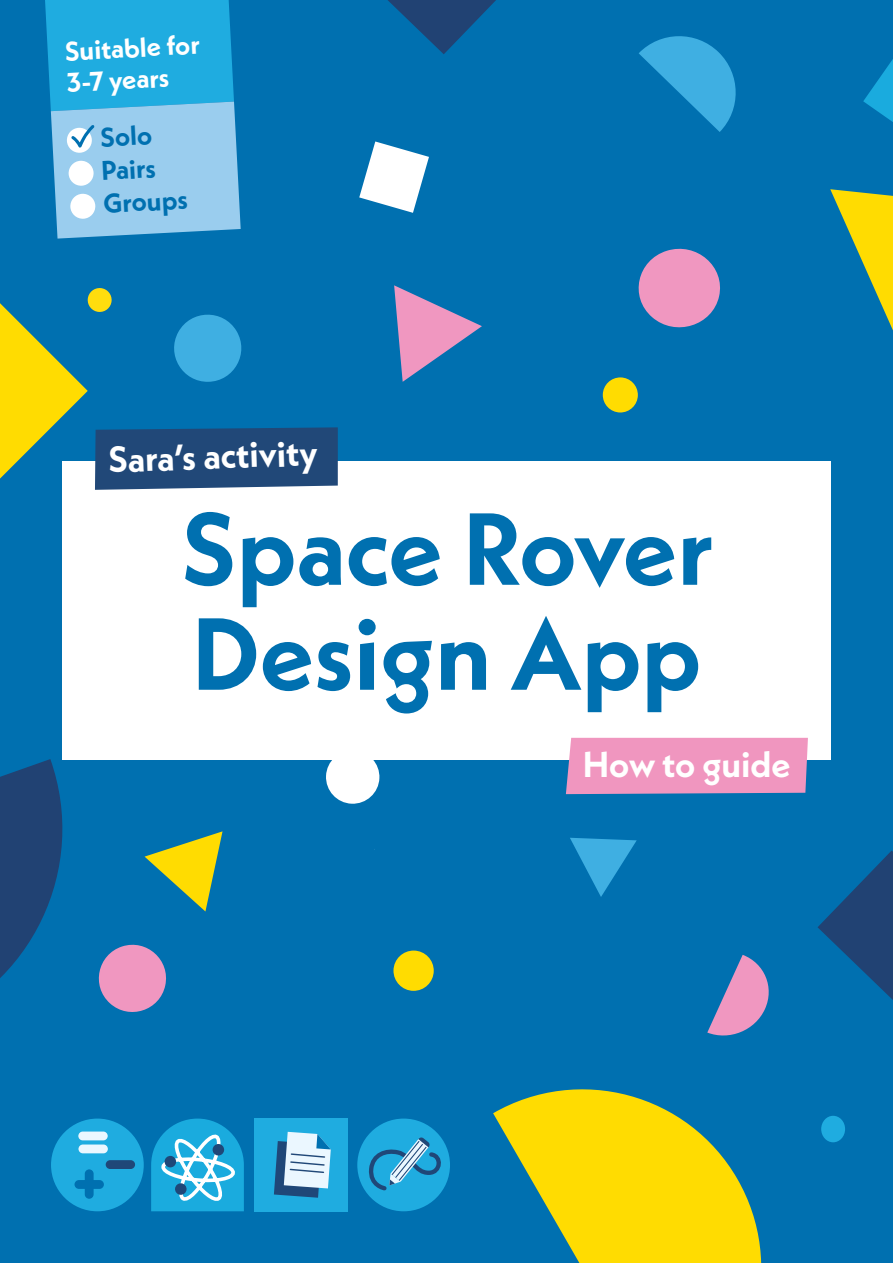
<style>
.page{position:relative;width:893px;height:1263px;background:#0070b0}
.page>*{position:absolute;margin:0;border:0;box-sizing:border-box;transform-origin:0 0}
.t1{font:700 102px/105px "Neue Kabel";color:#0070b0}
.t2{font:700 36px "Neue Kabel";color:#fff}
.t3{font:700 27px/31.5px "Neue Kabel";color:#fff}
.t4{font:700 27px/33px "Neue Kabel";color:#0070b0}
</style>
<div class="page">
<svg style="left:388px;top:0;width:108px;height:54px"></svg>
<svg style="left:817px;top:850px;width:76px;height:150px"></svg>
<svg style="left:359px;top:141px;width:70px;height:72px"></svg>
<svg style="left:394px;top:285px;width:88px;height:97px"></svg>
<svg style="left:707px;top:955px;width:62px;height:81px"></svg>
<svg style="left:570px;top:838px;width:67px;height:59px"></svg>
<svg style="left:326px;top:760px;width:54px;height:44px"></svg>
<svg style="left:830px;top:189px;width:63px;height:141px"></svg>
<svg style="left:0;top:759px;width:223px;height:253px"></svg>
<svg style="left:638px;top:248px;width:82px;height:80px"></svg>
<svg style="left:493px;top:1089px;width:269px;height:174px;fill:#ffdc01"></svg>
<div style="left:821px;top:1116px;width:24px;height:26px;background:#1face0;border-radius:50%"></div>
<svg style="left:863px;top:59px;width:30px;height:63px"></svg>
<div style="left:603px;top:377px;width:35px;height:36px;background:#ffdc01;border-radius:50%"></div>
<div style="left:393px;top:950px;width:41px;height:41px;background:#ffdc01;border-radius:50%"></div>
<svg style="left:639px;top:36px;width:97px;height:96px"></svg>
<div style="left:51px;top:1118px;width:93px;height:93px;background:#1face0;border-radius:50%"></div>
<div style="left:78px;top:1131px;width:30px;height:9px;background:#ebf7ff;border-radius:4px"></div>
<div style="left:78px;top:1144px;width:30px;height:9px;background:#ebf7ff;border-radius:4px"></div>
<div style="left:106px;top:1160px;width:29px;height:9px;background:#1f4778;border-radius:4px"></div>
<div style="left:75px;top:1180px;width:29px;height:9px;background:#0070b0;border-radius:4px"></div>
<div style="left:85px;top:1169px;width:9px;height:30px;background:#0070b0;border-radius:4px"></div>
<svg style="left:151px;top:1118px;width:93px;height:93px;background:#3bb1dd"></svg>
<div style="left:212px;top:1144px;width:12px;height:12px;background:#1f4778;border-radius:50%"></div>
<div style="left:175px;top:1183px;width:12px;height:12px;background:#1f4778;border-radius:50%"></div>
<svg style="left:164px;top:1155px;width:12px;height:13px"></svg>
<div style="left:255px;top:1118px;width:93px;height:93px;background:#1face0"></div>
<svg style="left:274px;top:1132px;width:57px;height:66px"></svg>
<div style="left:357px;top:1118px;width:93px;height:93px;background:#1face0;border-radius:50%"></div>
<svg style="left:369px;top:1137px;width:76px;height:55px"></svg>
<div style="left:62px;top:461px;width:769px;height:299px;background:#fff"></div>
<div style="left:566px;top:738px;width:242px;height:56px;background:#f096bf"></div>
<svg style="left:0;top:288px;width:338px;height:202px"></svg>
<svg style="left:45px;top:0;width:196px;height:239px;background:#58b7e2"></svg>
<div style="left:68px;top:160px;width:26px;height:26px;background:#fff;border-radius:50%"></div>
<div style="left:70px;top:193px;width:26px;height:26px;background:#fff;border-radius:50%"></div>
<p class="t3" style="left:64px;top:35px;width:136px;rotate:-3deg">Suitable for<br>3-7 years</p>
<p class="t4" style="left:99px;top:121px;width:86px;rotate:-3deg">Solo<br>Pairs<br>Groups</p>
<p class="t2" style="left:107px;top:437px;width:211px;rotate:-2deg">Sara’s activity</p>
<h1 class="t1" style="left:181px;top:495px;width:533px">Space Rover<br>Design App</h1>
<p class="t2" style="left:583px;top:741px;width:209px">How to guide</p>
</div>
